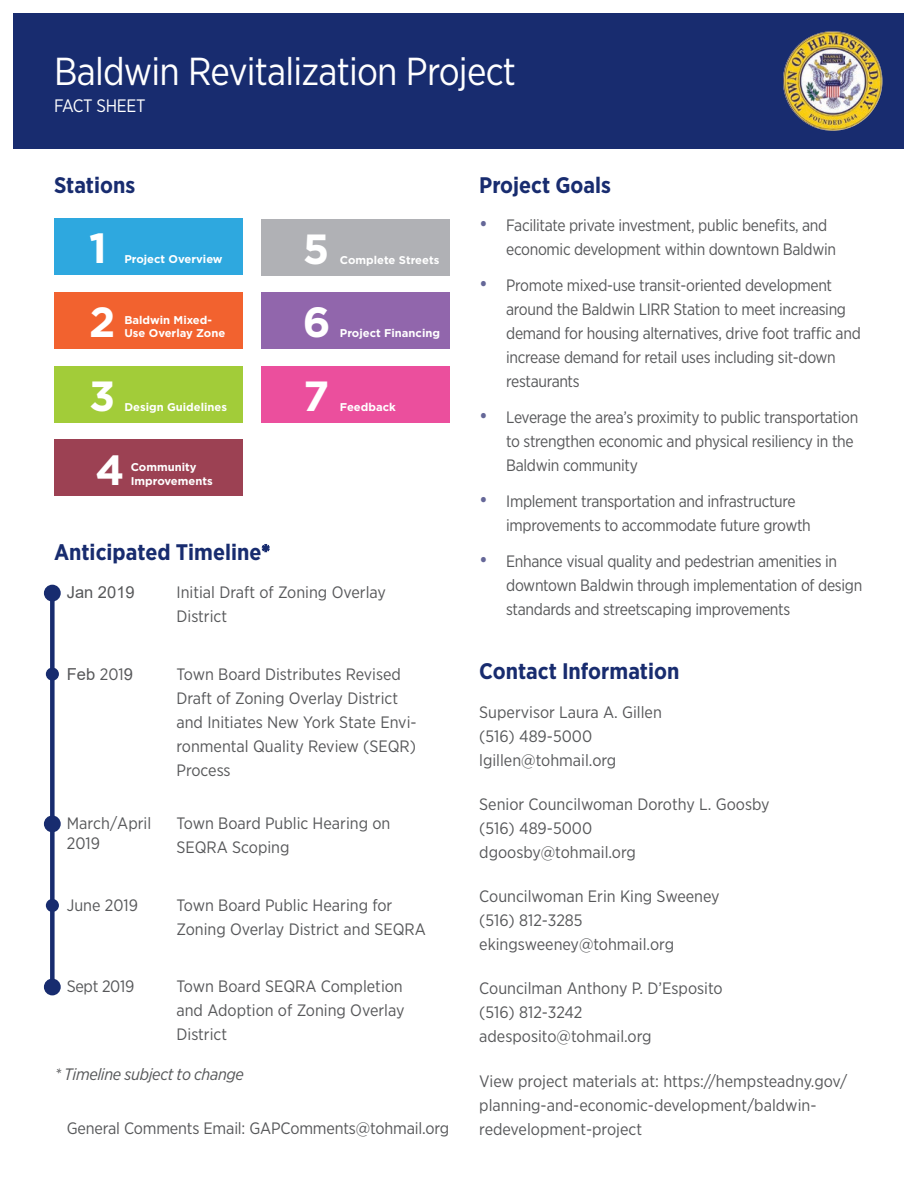
<style>
.page{position:relative;width:918px;height:1188px;background:#fff}
.page>*{position:absolute;margin:0;border:0;box-sizing:border-box;transform-origin:0 0}
.t1{font:700 42.15px/73.7px "Gotham";color:#fff}
.t2{font:39px "Gotham Narrow";letter-spacing:-.02em;color:#fff}
.t3{font:700 22.5px "Gotham Narrow";color:#182c6f}
.t4{font:18px "Gotham Narrow";letter-spacing:-.02em;color:#fff}
.t5{font:16.5px/24px "Gotham Narrow";letter-spacing:-.02em;color:#57585a}
.t6{font:16.5px/24px "Gotham Narrow";color:#57585a}
.t7{font:italic 16.5px "Gotham Narrow";letter-spacing:-.02em;color:#57585a}
.t8{font:16.5px "Arial";color:#57585a}
.t9{font:700 11.25px/13.5px "Gotham";color:#fff}
.s1{font-size:21px;color:#656798}
.s2{font-family:"Gotham Narrow"}
</style>
<div class="page">
<div style="left:14px;top:14px;width:890px;height:135px;background:#182c6f"></div>
<div style="left:50px;top:589px;width:5px;height:403px;background:#182c6f"></div>
<div style="left:44px;top:585px;width:17px;height:17px;background:#182c6f;border-radius:50%"></div>
<div style="left:44px;top:815px;width:17px;height:17px;background:#182c6f;border-radius:50%"></div>
<div style="left:44px;top:979px;width:17px;height:16px;background:#182c6f;border-radius:50%"></div>
<div style="left:46px;top:668px;width:13px;height:13px;background:#182c6f;border-radius:50%"></div>
<div style="left:46px;top:899px;width:13px;height:13px;background:#182c6f;border-radius:50%"></div>
<div style="left:54px;top:218px;width:189px;height:56px;background:#2ea8df"></div>
<div style="left:54px;top:440px;width:189px;height:56px;background:#9c4153"></div>
<div style="left:54px;top:293px;width:189px;height:56px;background:#f2622f"></div>
<div style="left:261px;top:293px;width:189px;height:56px;background:#9166ac"></div>
<div style="left:261px;top:219px;width:189px;height:56px;background:#b0b1b5"></div>
<div style="left:54px;top:366px;width:189px;height:56px;background:#a2cc39"></div>
<div style="left:261px;top:366px;width:189px;height:56px;background:#eb4f9d"></div>
<img style="left:783px;top:31px;width:99px;height:100px;border-radius:50px">
<h2 class="t2" style="left:54px;top:47px;width:464px">Baldwin Revitalization Project</h2>
<p class="t4" style="left:54px;top:95px;width:93px">FACT SHEET</p>
<h3 class="t3" style="left:54px;top:171px;width:83px">Stations</h3>
<h3 class="t3" style="left:479px;top:171px;width:133px">Project Goals</h3>
<p class="t5" style="left:506px;top:213px;width:331px;text-indent:-27px"><span class="s1">•</span> Facilitate private investment, public benefits, and economic development within downtown Baldwin</p>
<p class="t5" style="left:506px;top:273px;width:356px;text-indent:-27px"><span class="s1">•</span> Promote mixed-use transit-oriented development around the Baldwin LIRR Station to meet increasing demand for housing alternatives, drive foot traffic and increase demand for retail uses including sit-down restaurants</p>
<p class="t5" style="left:506px;top:405px;width:354px;text-indent:-27px"><span class="s1">•</span> Leverage the area’s proximity to public transportation to strengthen economic and physical resiliency in the<br>Baldwin community</p>
<p class="t5" style="left:506px;top:489px;width:306px;text-indent:-27px"><span class="s1">•</span> Implement transportation and infrastructure improvements to accommodate future growth</p>
<p class="t5" style="left:506px;top:549px;width:358px;text-indent:-27px"><span class="s1">•</span> Enhance visual quality and pedestrian amenities in downtown Baldwin through implementation of design standards and streetscaping improvements</p>
<h1 class="t1" style="left:89px;top:211px;width:19px">1</h1>
<h1 class="t1" style="left:303px;top:212px;width:28px">5</h1>
<p class="t9" style="left:124px;top:252px;width:100px">Project Overview</p>
<p class="t9" style="left:340px;top:253px;width:101px">Complete Streets</p>
<h1 class="t1" style="left:303px;top:285px;width:29px">6</h1>
<h1 class="t1" style="left:89px;top:285px;width:28px">2<br>3</h1>
<p class="t9" style="left:124px;top:313px;width:103px">Baldwin Mixed-<br>Use Overlay Zone</p>
<p class="t9" style="left:340px;top:327px;width:102px">Project Financing</p>
<h1 class="t1" style="left:303px;top:359px;width:28px">7</h1>
<p class="t9" style="left:124px;top:400px;width:104px">Design Guidelines</p>
<p class="t9" style="left:340px;top:400px;width:57px">Feedback</p>
<h1 class="t1" style="left:96px;top:433px;width:31px">4</h1>
<p class="t9" style="left:131px;top:460px;width:83px">Community<br>Improvements</p>
<h3 class="t3" style="left:54px;top:538px;width:218px">Anticipated Timeline*</h3>
<p class="t6" style="left:176px;top:580px;width:211px">Initial Draft of Zoning Overlay<br>District</p>
<p class="t8" style="left:67px;top:581px;width:69px">Jan 2019</p>
<p class="t8" style="left:67px;top:663px;width:68px">Feb <span class="s2">201</span>9</p>
<p class="t6" style="left:176px;top:662px;width:242px">Town Board Distributes Revised<br>Draft of Zoning Overlay District and Initiates New York State Envi&shy;ronmental Quality Review (SEQR)<br>Process</p>
<p class="t6" style="left:67px;top:813px;width:86px;line-height:20px">March/April<br>2019</p>
<p class="t6" style="left:176px;top:811px;width:215px">Town Board Public Hearing on<br>SEQRA Scoping</p>
<p class="t6" style="left:67px;top:893px;width:73px">June 2019</p>
<p class="t6" style="left:176px;top:892px;width:251px">Town Board Public Hearing for<br>Zoning Overlay District and SEQRA</p>
<p class="t5" style="left:67px;top:974px;width:69px">Sept 2019</p>
<p class="t5" style="left:176px;top:974px;width:230px;text-align:justify">Town Board SEQRA Completion and Adoption of Zoning Overlay District</p>
<p class="t7" style="left:55px;top:1064px;width:191px">* Timeline subject to change</p>
<p class="t5" style="left:67px;top:1116px;width:384px">General Comments Email: GAPComments@tohmail.org</p>
<h3 class="t3" style="left:479px;top:657px;width:202px">Contact Information</h3>
<p class="t6" style="left:479px;top:699px;width:184px">Supervisor Laura A. Gillen (516) 489-5000 lgillen@tohmail.org</p>
<p class="t6" style="left:479px;top:792px;width:292px">Senior Councilwoman Dorothy L. Goosby (516) 489-5000<br>dgoosby@tohmail.org</p>
<p class="t6" style="left:479px;top:884px;width:242px">Councilwoman Erin King Sweeney (516) 812-3285 ekingsweeney@tohmail.org</p>
<p class="t6" style="left:479px;top:976px;width:245px">Councilman Anthony P. D’Esposito (516) 812-3242 adesposito@tohmail.org</p>
<p class="t6" style="left:479px;top:1068px;width:370px">View project materials at: https://hempsteadny.gov/ planning-and-economic-development/baldwin&shy;redevelopment-project</p>
</div>
